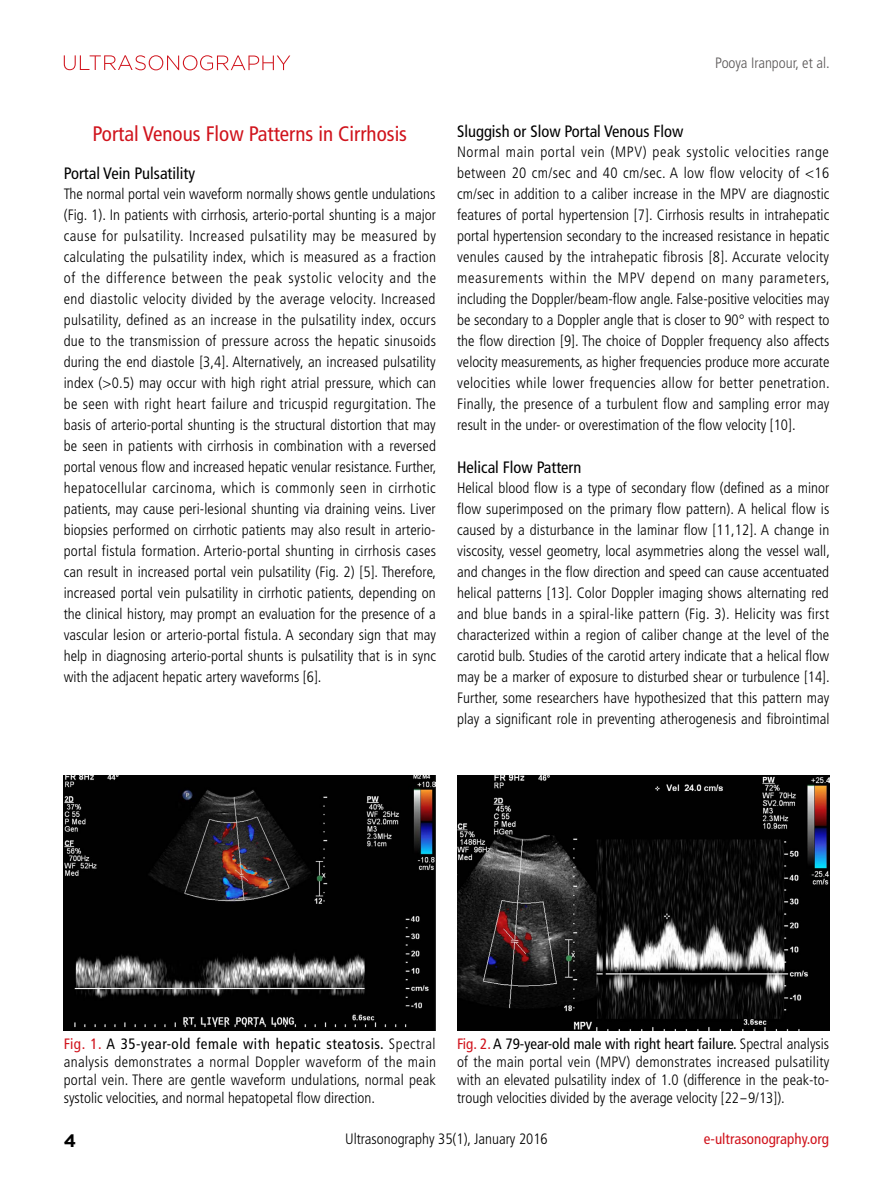
<style>
.page{position:relative;width:893px;height:1191px;background:#fff}
.page>*{position:absolute;margin:0;border:0;box-sizing:border-box;transform-origin:0 0}
.t1{font:condensed 21px "Frutiger LT Std";color:#d0131c}
.t2{font:700 18px "Gotham";color:#000}
.t3{font:condensed 16.5px "Frutiger LT Std";color:#000}
.t4{font:300 condensed 15px/21px "Frutiger LT Std";color:#000;text-align:justify}
.t5{font:condensed 15px "Frutiger LT Std";color:#d0131c}
.t6{font:300 condensed 15px "Frutiger LT Std";color:#5a5757}
.s1{font-weight:400;color:#d0131c}
.s2{font-weight:400}
</style>
<div class="page">
<svg style="left:64px;top:55px;width:226px;height:15px"></svg>
<img style="left:64px;top:775px;width:372px;height:255px">
<img style="left:457px;top:775px;width:372px;height:255px">
<p class="t6" style="left:715px;top:54px;width:116px">Pooya Iranpour, et al.</p>
<h1 class="t1" style="left:93px;top:121px;width:316px">Portal Venous Flow Patterns in Cirrhosis</h1>
<p class="t3" style="left:64px;top:164px;width:133px">Portal Vein Pulsatility</p>
<p class="t4" style="left:64px;top:183px;width:374px">The normal portal vein waveform normally shows gentle undulations (Fig. 1). In patients with cirrhosis, arterio-portal shunting is a major cause for pulsatility. Increased pulsatility may be measured by calculating the pulsatility index, which is measured as a fraction of the difference between the peak systolic velocity and the end diastolic velocity divided by the average velocity. Increased pulsatility, defined as an increase in the pulsatility index, occurs due to the transmission of pressure across the hepatic sinusoids during the end diastole [3,4]. Alternatively, an increased pulsatility index (&gt;0.5) may occur with high right atrial pressure, which can be seen with right heart failure and tricuspid regurgitation. The basis of arterio-portal shunting is the structural distortion that may be seen in patients with cirrhosis in combination with a reversed portal venous flow and increased hepatic venular resistance. Further, hepatocellular carcinoma, which is commonly seen in cirrhotic patients, may cause peri-lesional shunting via draining veins. Liver biopsies performed on cirrhotic patients may also result in arterio&shy;portal fistula formation. Arterio-portal shunting in cirrhosis cases can result in increased portal vein pulsatility (Fig. 2) [5]. Therefore, increased portal vein pulsatility in cirrhotic patients, depending on the clinical history, may prompt an evaluation for the presence of a vascular lesion or arterio-portal fistula. A secondary sign that may help in diagnosing arterio-portal shunts is pulsatility that is in sync with the adjacent hepatic artery waveforms [6].</p>
<p class="t3" style="left:457px;top:122px;width:228px">Sluggish or Slow Portal Venous Flow</p>
<p class="t4" style="left:457px;top:141px;width:374px">Normal main portal vein (MPV) peak systolic velocities range between 20 cm/sec and 40 cm/sec. A low flow velocity of &lt;16 cm/sec in addition to a caliber increase in the MPV are diagnostic features of portal hypertension [7]. Cirrhosis results in intrahepatic portal hypertension secondary to the increased resistance in hepatic venules caused by the intrahepatic fibrosis [8]. Accurate velocity measurements within the MPV depend on many parameters, including the Doppler/beam-flow angle. False-positive velocities may be secondary to a Doppler angle that is closer to 90° with respect to the flow direction [9]. The choice of Doppler frequency also affects velocity measurements, as higher frequencies produce more accurate velocities while lower frequencies allow for better penetration.<br>Finally, the presence of a turbulent flow and sampling error may result in the under- or overestimation of the flow velocity [10].</p>
<p class="t3" style="left:457px;top:458px;width:126px">Helical Flow Pattern</p>
<p class="t4" style="left:457px;top:477px;width:374px">Helical blood flow is a type of secondary flow (defined as a minor flow superimposed on the primary flow pattern). A helical flow is caused by a disturbance in the laminar flow [11,12]. A change in viscosity, vessel geometry, local asymmetries along the vessel wall, and changes in the flow direction and speed can cause accentuated helical patterns [13]. Color Doppler imaging shows alternating red and blue bands in a spiral-like pattern (Fig. 3). Helicity was first characterized within a region of caliber change at the level of the carotid bulb. Studies of the carotid artery indicate that a helical flow may be a marker of exposure to disturbed shear or turbulence [14].<br>Further, some researchers have hypothesized that this pattern may play a significant role in preventing atherogenesis and fibrointimal</p>
<p class="t4" style="left:64px;top:1035px;width:374px;line-height:18px"><span class="s1">Fig. 1.</span> <span class="s2">A 35-year-old female with hepatic steatosis.</span> Spectral analysis demonstrates a normal Doppler waveform of the main portal vein. There are gentle waveform undulations, normal peak systolic velocities, and normal hepatopetal flow direction.</p>
<p class="t4" style="left:457px;top:1035px;width:374px;line-height:18px"><span class="s1">Fig. 2.</span> <span class="s2">A 79-year-old male with right heart failure.</span> Spectral analysis of the main portal vein (MPV) demonstrates increased pulsatility with an elevated pulsatility index of 1.0 (difference in the peak-to&shy;trough velocities divided by the average velocity [22-9/13]).</p>
<p class="t2" style="left:64px;top:1130px;width:14px">4</p>
<p class="t4" style="left:345px;top:1128px;width:204px">Ultrasonography 35(1), January 2016</p>
<p class="t5" style="left:704px;top:1130px;width:127px">e-ultrasonography.org</p>
</div>
